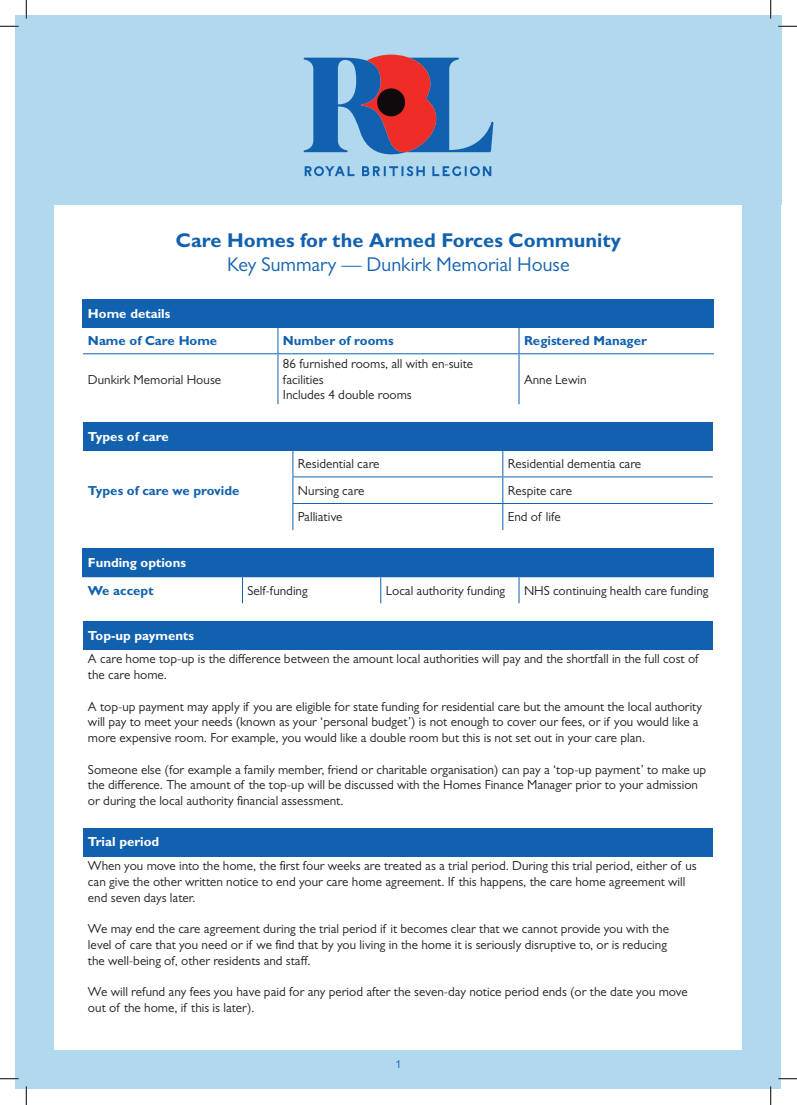
<style>
.page{position:relative;width:797px;height:1105px;background:#fff}
.page>*{position:absolute;margin:0;border:0;box-sizing:border-box;transform-origin:0 0}
.t1{font:700 20px "Gill Sans MT Pro";color:#1161af}
.t2{font:20px "Gill Sans MT Pro";color:#1161af}
.t3{font:13.12px/15.8px "Gill Sans MT Pro";color:#231f20}
.t4{font:700 13.12px "Gill Sans MT Pro";color:#1161af}
.t5{font:700 13.12px "Gill Sans MT Pro";color:#fff}
.t6{font:11.25px "Gill Sans MT Pro";color:#1161af}
</style>
<div class="page">
<div style="left:16px;top:16px;width:765px;height:1073px;background:#b2d8ee"></div>
<div style="left:55px;top:55px;width:687px;height:995px;background:#fff"></div>
<div style="left:16px;top:16px;width:765px;height:189px;background:#b2d8ee"></div>
<svg style="left:303px;top:55px;width:190px;height:121px"></svg>
<div style="left:83px;top:299px;width:631px;height:28px;background:#1161af"></div>
<hr style="left:83px;top:327px;width:195px;height:1px;background:#1161af">
<hr style="left:278px;top:327px;width:241px;height:1px;background:#1161af">
<hr style="left:519px;top:327px;width:195px;height:1px;background:#1161af">
<svg style="left:277px;top:328px;width:1px;height:25px"></svg>
<svg style="left:518px;top:328px;width:1px;height:25px"></svg>
<hr style="left:83px;top:353px;width:195px;height:1px;background:#1161af">
<hr style="left:278px;top:353px;width:241px;height:1px;background:#1161af">
<hr style="left:277px;top:354px;width:1px;height:50px;background:#1161af">
<hr style="left:519px;top:353px;width:195px;height:1px;background:#1161af">
<hr style="left:518px;top:354px;width:1px;height:50px;background:#1161af">
<div style="left:83px;top:422px;width:629px;height:28px;background:#1161af"></div>
<hr style="left:83px;top:450px;width:210px;height:1px;background:#1161af">
<hr style="left:293px;top:450px;width:210px;height:1px;background:#1161af">
<hr style="left:503px;top:450px;width:209px;height:1px;background:#1161af">
<hr style="left:292px;top:476px;width:211px;height:1px;background:#1161af">
<hr style="left:503px;top:476px;width:209px;height:1px;background:#1161af">
<hr style="left:292px;top:503px;width:211px;height:1px;background:#1161af">
<svg style="left:292px;top:451px;width:1px;height:79px"></svg>
<hr style="left:503px;top:503px;width:209px;height:1px;background:#1161af">
<svg style="left:502px;top:451px;width:1px;height:79px"></svg>
<div style="left:83px;top:548px;width:631px;height:29px;background:#1161af"></div>
<svg style="left:242px;top:577px;width:1px;height:26px"></svg>
<svg style="left:380px;top:577px;width:1px;height:26px"></svg>
<svg style="left:518px;top:577px;width:1px;height:26px"></svg>
<div style="left:83px;top:621px;width:629px;height:28px;background:#1161af"></div>
<hr style="left:83px;top:649px;width:629px;height:1px;background:#1161af">
<div style="left:83px;top:828px;width:629px;height:28px;background:#1161af"></div>
<hr style="left:83px;top:855px;width:629px;height:2px;background:#1161af">
<svg style="left:0;top:25px;width:19px;height:2px"></svg>
<svg style="left:778px;top:25px;width:19px;height:2px"></svg>
<svg style="left:0;top:1078px;width:19px;height:1px"></svg>
<svg style="left:778px;top:1078px;width:19px;height:1px"></svg>
<svg style="left:25px;top:0;width:2px;height:19px"></svg>
<svg style="left:25px;top:1086px;width:2px;height:19px"></svg>
<svg style="left:770px;top:0;width:1px;height:19px"></svg>
<svg style="left:770px;top:1086px;width:1px;height:19px"></svg>
<h1 class="t1" style="left:176px;top:227px;width:446px">Care Homes for the Armed Forces Community</h1>
<h1 class="t2" style="left:227px;top:252px;width:344px">Key Summary — Dunkirk Memorial House</h1>
<p class="t5" style="left:88px;top:305px;width:84px">Home details</p>
<p class="t4" style="left:88px;top:332px;width:131px">Name of Care Home</p>
<p class="t4" style="left:283px;top:332px;width:112px">Number of rooms</p>
<p class="t4" style="left:524px;top:332px;width:124px">Registered Manager</p>
<p class="t3" style="left:88px;top:371px;width:135px">Dunkirk Memorial House</p>
<p class="t3" style="left:283px;top:355px;width:192px">86 furnished rooms, all with en-suite facilities<br>Includes 4 double rooms</p>
<p class="t3" style="left:524px;top:371px;width:64px">Anne Lewin</p>
<p class="t5" style="left:88px;top:428px;width:82px">Types of care</p>
<p class="t4" style="left:88px;top:482px;width:153px">Types of care we provide</p>
<p class="t3" style="left:298px;top:456px;width:83px">Residential care</p>
<p class="t3" style="left:508px;top:456px;width:135px">Residential dementia care</p>
<p class="t3" style="left:298px;top:482px;width:68px">Nursing care</p>
<p class="t3" style="left:508px;top:482px;width:66px">Respite care</p>
<p class="t3" style="left:298px;top:509px;width:46px">Palliative</p>
<p class="t3" style="left:508px;top:509px;width:54px">End of life</p>
<p class="t5" style="left:88px;top:554px;width:100px">Funding options</p>
<p class="t4" style="left:88px;top:582px;width:67px">We accept</p>
<p class="t3" style="left:247px;top:582px;width:62px">Self-funding</p>
<p class="t3" style="left:386px;top:582px;width:121px">Local authority funding</p>
<p class="t3" style="left:524px;top:582px;width:186px">NHS continuing health care funding</p>
<p class="t5" style="left:88px;top:627px;width:108px">Top-up payments</p>
<p class="t3" style="left:88px;top:651px;width:612px">A care home top-up is the difference between the amount local authorities will pay and the shortfall in the full cost of the care home.</p>
<p class="t3" style="left:88px;top:698px;width:615px">A top-up payment may apply if you are eligible for state funding for residential care but the amount the local authority will pay to meet your needs (known as your ‘personal budget’) is not enough to cover our fees, or if you would like a more expensive room. For example, you would like a double room but this is not set out in your care plan.</p>
<p class="t3" style="left:88px;top:761px;width:620px">Someone else (for example a family member, friend or charitable organisation) can pay a ‘top-up payment’ to make up the difference. The amount of the top-up will be discussed with the Homes Finance Manager prior to your admission or during the local authority financial assessment.</p>
<p class="t5" style="left:88px;top:834px;width:73px">Trial period</p>
<p class="t3" style="left:88px;top:858px;width:610px">When you move into the home, the first four weeks are treated as a trial period. During this trial period, either of us can give the other written notice to end your care home agreement. If this happens, the care home agreement will end seven days later.</p>
<p class="t3" style="left:88px;top:921px;width:582px">We may end the care agreement during the trial period if it becomes clear that we cannot provide you with the level of care that you need or if we find that by you living in the home it is seriously disruptive to, or is reducing the well-being of, other residents and staff.</p>
<p class="t3" style="left:88px;top:984px;width:601px">We will refund any fees you have paid for any period after the seven-day notice period ends (or the date you move out of the home, if this is later).</p>
<p class="t6" style="left:395px;top:1058px;width:7px">1</p>
</div>
